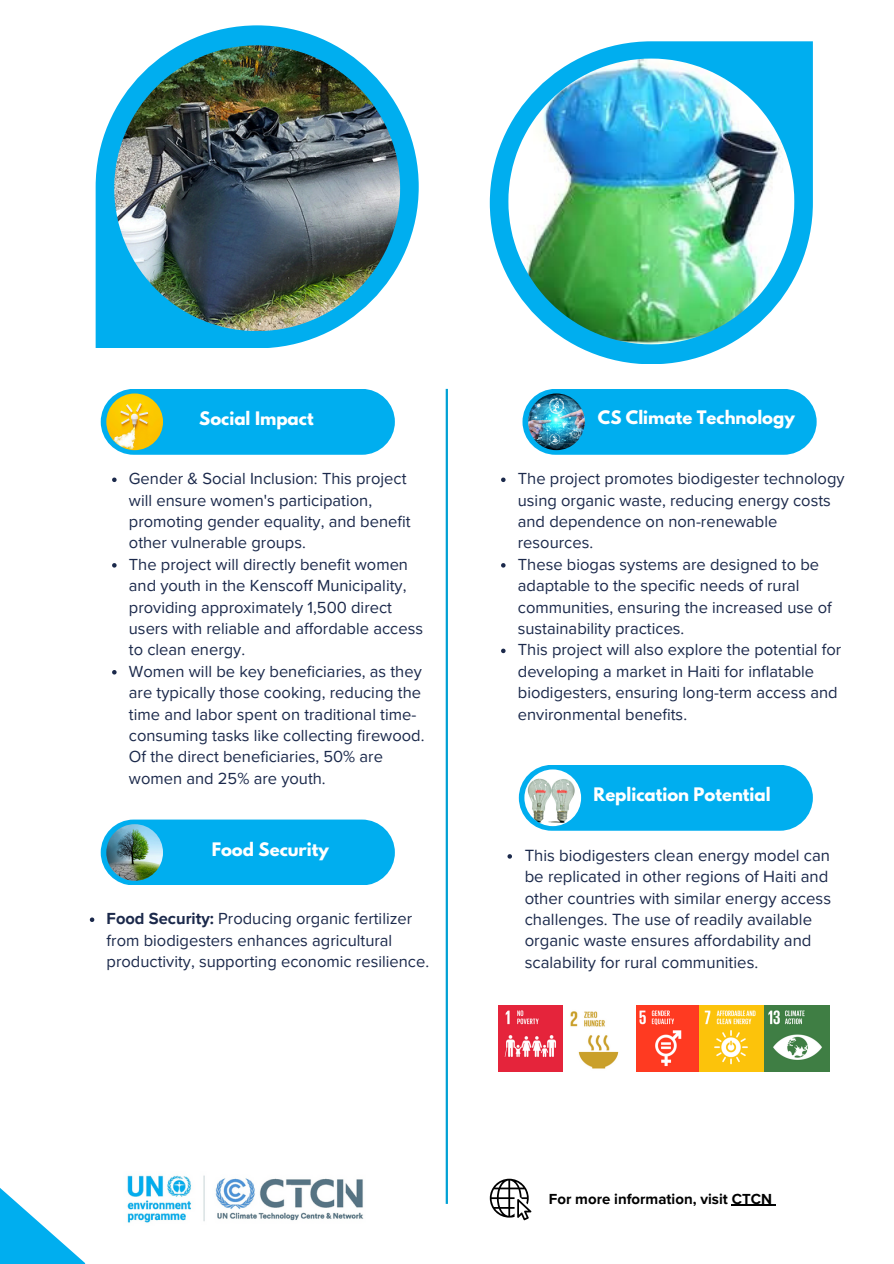
<style>
.page{position:relative;width:894px;height:1264px;background:#fff}
.page>*{position:absolute;margin:0;border:0;box-sizing:border-box;transform-origin:0 0}
.t1{font:16.65px/21.3px "Proxima Nova";color:#1b294b}
.t2{font:16.5px/21.3px "Proxima Nova";color:#1b294b}
.t3{font:700 16.5px "League Spartan";color:#fff}
.t4{font:700 15px "Proxima Nova";color:#000}
.s1{font-weight:700}
</style>
<div class="page">
<hr style="left:445px;top:389px;width:3px;height:814px;background:#00a1d5">
<svg style="left:489px;top:41px;width:323px;height:323px"></svg>
<img style="left:508px;top:59px;width:286px;height:285px">
<svg style="left:96px;top:25px;width:322px;height:323px"></svg>
<img style="left:114px;top:45px;width:286px;height:286px">
<div style="left:519px;top:764px;width:293px;height:66px;background:#00aeef;border-radius:33px"></div>
<img style="left:524px;top:769px;width:57px;height:57px;border-radius:50%">
<svg style="left:0;top:1188px;width:85px;height:75px"></svg>
<svg style="left:489px;top:1178px;width:42px;height:42px"></svg>
<div style="left:522px;top:389px;width:294px;height:65px;background:#00aeef;border-radius:33px"></div>
<img style="left:528px;top:393px;width:56px;height:57px;border-radius:50%">
<img style="left:127px;top:1175px;width:237px;height:48px">
<div style="left:101px;top:819px;width:294px;height:66px;background:#00aeef;border-radius:33px"></div>
<img style="left:106px;top:824px;width:57px;height:56px;border-radius:50%">
<img style="left:636px;top:1005px;width:193px;height:66px">
<div style="left:101px;top:389px;width:294px;height:65px;background:#00aeef;border-radius:33px"></div>
<img style="left:106px;top:393px;width:57px;height:57px;border-radius:50%">
<img style="left:499px;top:1005px;width:120px;height:66px">
<svg style="left:507px;top:854px;width:5px;height:4px"></svg>
<hr style="left:731px;top:1204px;width:40px;height:1px;background:#000">
<svg style="left:501px;top:477px;width:4px;height:5px"></svg>
<svg style="left:501px;top:563px;width:4px;height:4px"></svg>
<svg style="left:501px;top:648px;width:4px;height:5px"></svg>
<svg style="left:90px;top:917px;width:4px;height:5px"></svg>
<svg style="left:112px;top:477px;width:5px;height:5px"></svg>
<svg style="left:112px;top:563px;width:5px;height:4px"></svg>
<svg style="left:112px;top:670px;width:5px;height:4px"></svg>
<p class="t3" style="left:199px;top:410px;width:116px">Social Impact</p>
<p class="t2" style="left:129px;top:468px;width:283px">Gender &amp; Social Inclusion: This project will ensure women's participation, promoting gender equality, and benefit other vulnerable groups.</p>
<p class="t2" style="left:129px;top:554px;width:295px">The project will directly benefit women and youth in the Kenscoff Municipality, providing approximately 1,500 direct users with reliable and affordable access to clean energy.</p>
<p class="t2" style="left:129px;top:661px;width:297px">Women will be key beneficiaries, as they are typically those cooking, reducing the time and labor spent on traditional time&shy;consuming tasks like collecting firewood.<br>Of the direct beneficiaries, 50% are women and 25% are youth.</p>
<h1 class="t3" style="left:212px;top:841px;width:118px">Food Security</h1>
<p class="t2" style="left:107px;top:908px;width:324px"><span class="s1">Food Security:</span> Producing organic fertilizer from biodigesters enhances agricultural productivity, supporting economic resilience.</p>
<p class="t3" style="left:597px;top:409px;width:198px">CS Climate Technology</p>
<p class="t2" style="left:517px;top:468px;width:328px">The project promotes biodigester technology using organic waste, reducing energy costs and dependence on non-renewable resources.</p>
<p class="t2" style="left:517px;top:554px;width:315px">These biogas systems are designed to be adaptable to the specific needs of rural communities, ensuring the increased use of sustainability practices.</p>
<p class="t2" style="left:517px;top:639px;width:325px">This project will also explore the potential for developing a market in Haiti for inflatable biodigesters, ensuring long-term access and environmental benefits.</p>
<p class="t3" style="left:593px;top:786px;width:178px">Replication Potential</p>
<h1 class="t1" style="left:524px;top:845px;width:308px">This biodigesters clean energy model can be replicated in other regions of Haiti and other countries with similar energy access challenges. The use of readily available organic waste ensures affordability and scalability for rural communities.</h1>
<p class="t4" style="left:548px;top:1189px;width:225px">For more information, visit CTCN</p>
</div>
